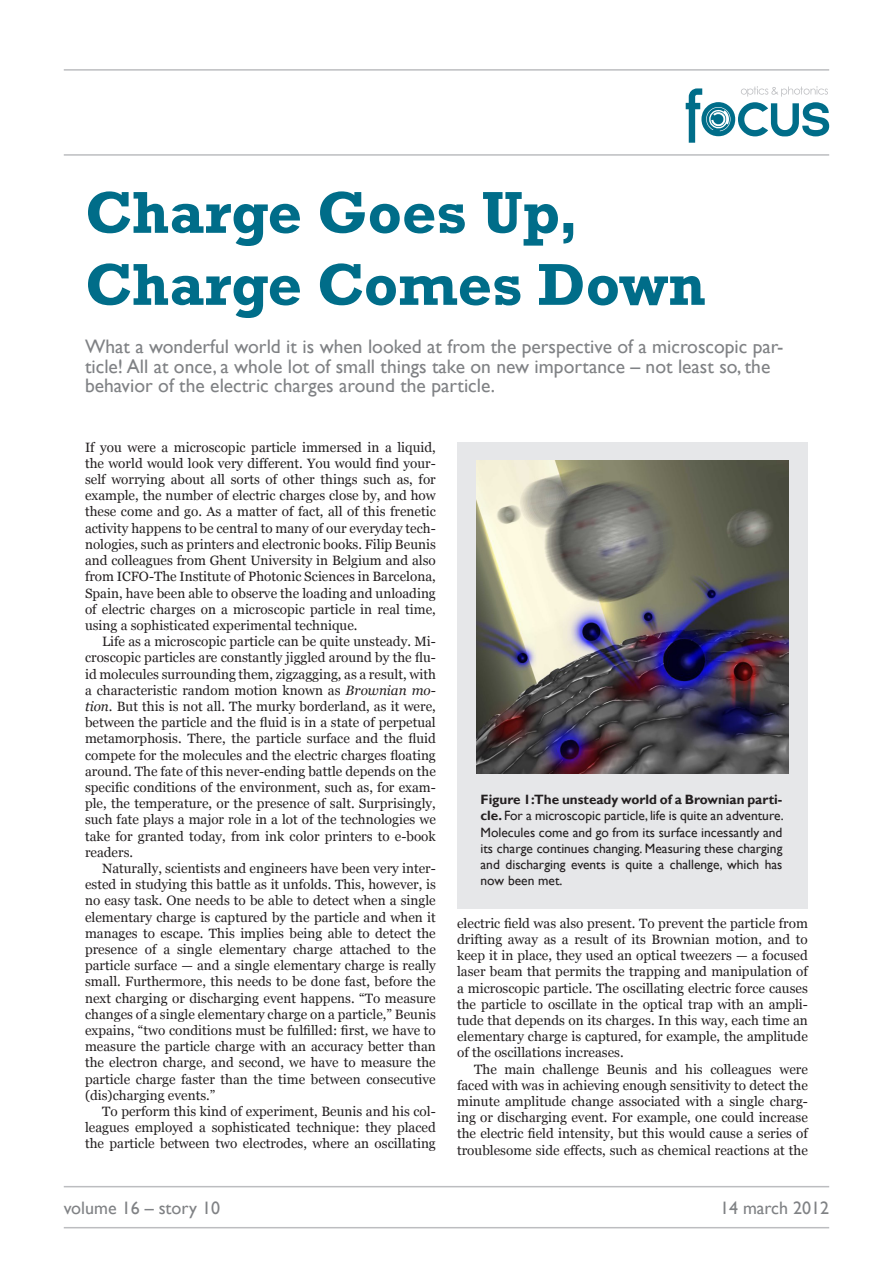
<style>
.page{position:relative;width:893px;height:1263px;background:#fff}
.page>*{position:absolute;margin:0;border:0;box-sizing:border-box;transform-origin:0 0}
.t1{font:700 60px "Rockwell";color:#006d89}
.t2{font:19.5px/19.5px "Gill Sans";color:#808285}
.t3{font:18px "Gill Sans";color:#808285}
.t4{font:13.5px/16.2px "Georgia";color:#231f20;text-align:justify}
.t5{font:13.5px/16.2px "Gill Sans";color:#231f20;text-align:justify}
.s1{font-style:italic}
.s2{font-weight:700}
</style>
<div class="page">
<svg style="left:686px;top:86px;width:143px;height:57px"></svg>
<hr style="left:64px;top:154px;width:765px;height:2px;background:#bcbdc0">
<hr style="left:64px;top:1227px;width:765px;height:1px;background:#bcbdc0">
<hr style="left:64px;top:69px;width:765px;height:2px;background:#bcbdc0">
<hr style="left:64px;top:1186px;width:765px;height:1px;background:#bcbdc0">
<div style="left:457px;top:442px;width:351px;height:467px;background:#e6e7e9"></div>
<img style="left:476px;top:461px;width:313px;height:312px">
<p class="t1" style="left:85px;top:176px;width:495px">Charge Goes Up,</p>
<p class="t1" style="left:85px;top:248px;width:622px">Charge Comes Down</p>
<p class="t2" style="left:85px;top:337px;width:700px">What a wonderful world it is when looked at from the perspective of a microscopic par&shy;ticle! All at once, a whole lot of small things take on new importance – not least so, the behavior of the electric charges around the particle.</p>
<p class="t4" style="left:85px;top:439px;width:352px">If you were a microscopic particle immersed in a liquid, the world would look very different. You would find your&shy;self worrying about all sorts of other things such as, for example, the number of electric charges close by, and how these come and go. As a matter of fact, all of this frenetic activity happens to be central to many of our everyday tech&shy;nologies, such as printers and electronic books. Filip Beunis and colleagues from Ghent University in Belgium and also from ICFO-The Institute of Photonic Sciences in Barcelona, Spain, have been able to observe the loading and unloading of electric charges on a microscopic particle in real time, using a sophisticated experimental technique.</p>
<p class="t4" style="left:85px;top:634px;width:352px;text-indent:17px">Life as a microscopic particle can be quite unsteady. Mi&shy;croscopic particles are constantly jiggled around by the flu&shy;id molecules surrounding them, zigzagging, as a result, with a characteristic random motion known as <span class="s1">Brownian mo&shy;tion</span>. But this is not all. The murky borderland, as it were, between the particle and the fluid is in a state of perpetual metamorphosis. There, the particle surface and the fluid compete for the molecules and the electric charges floating around. The fate of this never-ending battle depends on the specific conditions of the environment, such as, for exam&shy;ple, the temperature, or the presence of salt. Surprisingly, such fate plays a major role in a lot of the technologies we take for granted today, from ink color printers to e-book readers.</p>
<p class="t4" style="left:85px;top:860px;width:352px;text-indent:17px">Naturally, scientists and engineers have been very inter&shy;ested in studying this battle as it unfolds. This, however, is no easy task. One needs to be able to detect when a single elementary charge is captured by the particle and when it manages to escape. This implies being able to detect the presence of a single elementary charge attached to the particle surface — and a single elementary charge is really small. Furthermore, this needs to be done fast, before the next charging or discharging event happens. “To measure changes of a single elementary charge on a particle,” Beunis expains, “two conditions must be fulfilled: first, we have to measure the particle charge with an accuracy better than the electron charge, and second, we have to measure the particle charge faster than the time between consecutive (dis)charging events.”</p>
<p class="t4" style="left:85px;top:1103px;width:352px;text-indent:17px">To perform this kind of experiment, Beunis and his col&shy;leagues employed a sophisticated technique: they placed the particle between two electrodes, where an oscillating</p>
<p class="t5" style="left:480px;top:792px;width:305px"><span class="s2">Figure 1:The unsteady world of a Brownian parti&shy;cle.</span> For a microscopic particle, life is quite an adventure.<br>Molecules come and go from its surface incessantly and its charge continues changing. Measuring these charging and discharging events is quite a challenge, which has now been met.</p>
<p class="t4" style="left:457px;top:915px;width:352px">electric field was also present. To prevent the particle from drifting away as a result of its Brownian motion, and to keep it in place, they used an optical tweezers — a focused laser beam that permits the trapping and manipulation of a microscopic particle. The oscillating electric force causes the particle to oscillate in the optical trap with an ampli&shy;tude that depends on its charges. In this way, each time an elementary charge is captured, for example, the amplitude of the oscillations increases.</p>
<p class="t4" style="left:457px;top:1061px;width:352px;text-indent:17px">The main challenge Beunis and his colleagues were faced with was in achieving enough sensitivity to detect the minute amplitude change associated with a single charg&shy;ing or discharging event. For example, one could increase the electric field intensity, but this would cause a series of troublesome side effects, such as chemical reactions at the</p>
<p class="t3" style="left:64px;top:1197px;width:158px">volume 16 – story 10</p>
<p class="t3" style="left:720px;top:1197px;width:111px">14 march 2012</p>
</div>
